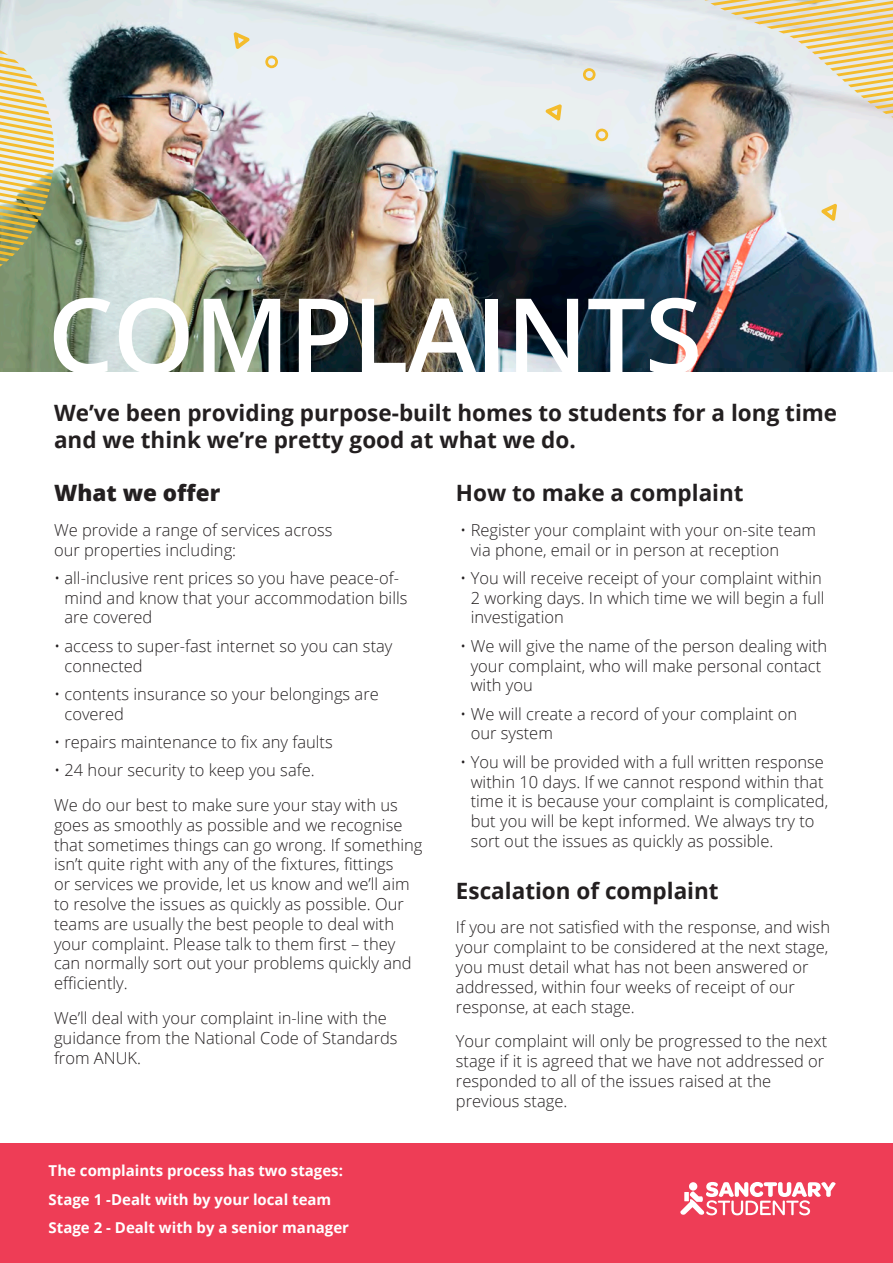
<style>
.page{position:relative;width:893px;height:1263px;background:#fff}
.page>*{position:absolute;margin:0;border:0;box-sizing:border-box;transform-origin:0 0}
.t1{font:600 104.25px "Open Sans";letter-spacing:-.01em;color:#fff}
.t2{font:700 22.5px/27px "Open Sans";color:#231f20}
.t3{font:800 22.5px "Open Sans";color:#231f20}
.t4{font:300 16.5px/19.8px "Open Sans";color:#231f20}
.t5{font:700 15px/28.5px "Open Sans";color:#fff}
</style>
<div class="page">
<img style="left:0;top:0;width:893px;height:372px">
<div style="left:0;top:1144px;width:893px;height:119px;background:#ee3d56"></div>
<svg style="left:680px;top:1182px;width:156px;height:33px"></svg>
<svg style="left:702px;top:0;width:191px;height:119px"></svg>
<svg style="left:544px;top:82px;width:18px;height:40px"></svg>
<svg style="left:0;top:38px;width:54px;height:229px"></svg>
<svg style="left:582px;top:68px;width:27px;height:120px"></svg>
<svg style="left:820px;top:184px;width:18px;height:57px"></svg>
<svg style="left:264px;top:55px;width:15px;height:60px"></svg>
<svg style="left:232px;top:31px;width:19px;height:19px"></svg>
<h1 class="t1" style="left:48px;top:264px;width:656px">COMPLAINTS</h1>
<p class="t2" style="left:54px;top:399px;width:785px">We’ve been providing purpose-built homes to students for a long time and we think we’re pretty good at what we do.</p>
<h2 class="t3" style="left:54px;top:476px;width:168px">What we offer</h2>
<p class="t4" style="left:54px;top:519px;width:280px">We provide a range of services across our properties including:</p>
<p class="t4" style="left:64px;top:567px;width:344px;text-indent:-10px">• all-inclusive rent prices so you have peace-of&shy;mind and know that your accommodation bills are covered</p>
<p class="t4" style="left:64px;top:635px;width:330px;text-indent:-10px">• access to super-fast internet so you can stay connected</p>
<p class="t4" style="left:64px;top:683px;width:316px;text-indent:-10px">• contents insurance so your belongings are covered</p>
<p class="t4" style="left:54px;top:732px;width:280px">• repairs maintenance to fix any faults</p>
<p class="t4" style="left:54px;top:752px;width:345px;line-height:34.8px">• 24 hour security to keep you safe.<br>We do our best to make sure your stay with us</p>
<p class="t4" style="left:54px;top:814px;width:370px">goes as smoothly as possible and we recognise that sometimes things can go wrong. If something isn’t quite right with any of the fixtures, fittings<br>or services we provide, let us know and we’ll aim to resolve the issues as quickly as possible. Our teams are usually the best people to deal with your complaint. Please talk to them first – they can normally sort out your problems quickly and efficiently.</p>
<p class="t4" style="left:54px;top:1008px;width:345px">We’ll deal with your complaint in-line with the guidance from the National Code of Standards from ANUK.</p>
<h2 class="t2" style="left:456px;top:479px;width:289px">How to make a complaint</h2>
<p class="t4" style="left:471px;top:519px;width:347px;text-indent:-10px">• Register your complaint with your on-site team via phone, email or in person at reception</p>
<p class="t4" style="left:471px;top:567px;width:355px;text-indent:-10px">• You will receive receipt of your complaint within<br>2 working days. In which time we will begin a full investigation</p>
<p class="t4" style="left:471px;top:635px;width:358px;text-indent:-10px">• We will give the name of the person dealing with your complaint, who will make personal contact with you</p>
<p class="t4" style="left:471px;top:703px;width:328px;text-indent:-10px">• We will create a record of your complaint on our system</p>
<p class="t4" style="left:471px;top:751px;width:359px;text-indent:-10px">• You will be provided with a full written response within 10 days. If we cannot respond within that time it is because your complaint is complicated, but you will be kept informed. We always try to sort out the issues as quickly as possible.</p>
<h2 class="t2" style="left:456px;top:876px;width:264px">Escalation of complaint</h2>
<p class="t4" style="left:456px;top:917px;width:376px">If you are not satisfied with the response, and wish your complaint to be considered at the next stage, you must detail what has not been answered or addressed, within four weeks of receipt of our response, at each stage.</p>
<p class="t4" style="left:456px;top:1031px;width:373px">Your complaint will only be progressed to the next stage if it is agreed that we have not addressed or responded to all of the issues raised at the previous stage.</p>
<p class="t5" style="left:49px;top:1156px;width:302px">The complaints process has two stages:<br>Stage 1 -Dealt with by your local team<br>Stage 2 - Dealt with by a senior manager</p>
</div>
